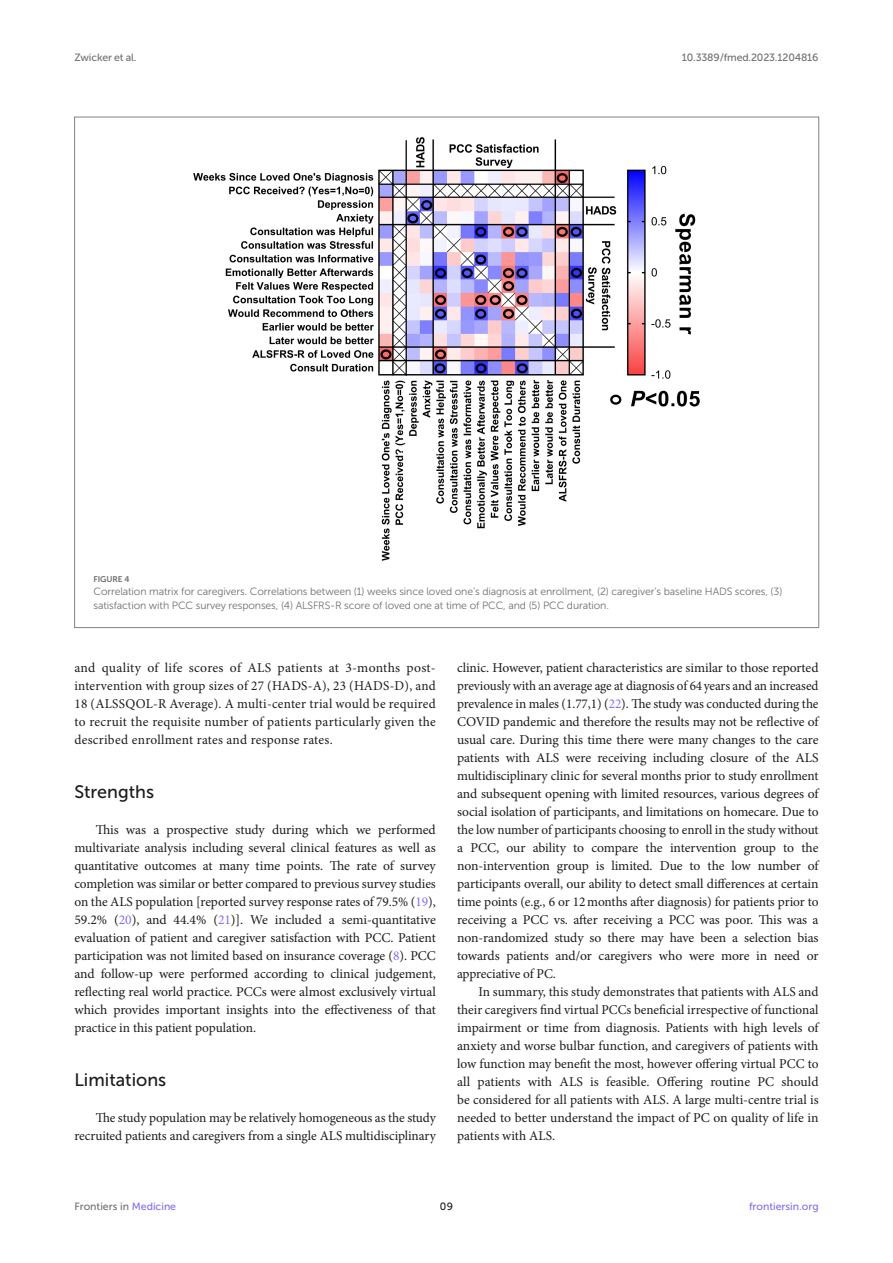
<style>
.page{position:relative;width:893px;height:1263px;background:#fff}
.page>*{position:absolute;margin:0;border:0;box-sizing:border-box;transform-origin:0 0}
.HEAD_2{font:18px "Museo Sans 500";color:#1b1c1b}
.TEXT_FLUSH{font:13.5px/18px "Minion Pro";letter-spacing:-.01em;color:#1b1c1b;text-align:justify}
.TEXT{font:13.5px/18px "Minion Pro";letter-spacing:.005em;color:#1b1c1b;text-align:justify}
.FIG_LEG{font:10.5px/13.5px "Museo Sans 300";letter-spacing:-.01em;color:#706f70}
.t1{font:10.5px "Museo Sans 500";letter-spacing:-.015em;color:#706f70}
.t2{font:10.5px "Museo Sans 500";color:#856df0}
.t3{font:10.5px "Museo Sans 500";color:#1b1c1b}
.FIG_HD{font:8.25px "Museo Sans 700";letter-spacing:-.01em;color:#706f70}
.s1{color:#856df0}
</style>
<div class="page">
<img style="left:193px;top:137px;width:507px;height:424px">
<p class="t1" style="left:74px;top:51px;width:64px">Zwicker et al.</p>
<p class="t1" style="left:682px;top:51px;width:138px">10.3389/fmed.2023.1204816</p>
<p class="FIG_HD" style="left:94px;top:574px;width:37px">FIGURE 4</p>
<p class="FIG_LEG" style="left:94px;top:585px;width:690px">Correlation matrix for caregivers. Correlations between (1) weeks since loved one’s diagnosis at enrollment, (2) caregiver’s baseline HADS scores, (3) satisfaction with PCC survey responses, (4) ALSFRS-R score of loved one at time of PCC, and (5) PCC duration.</p>
<p class="TEXT" style="left:74px;top:659px;width:363px">and quality of life scores of ALS patients at 3-months post&shy;intervention with group sizes of 27 (HADS-A), 23 (HADS-D), and 18 (ALSSQOL-R Average). A multi-center trial would be required to recruit the requisite number of patients particularly given the described enrollment rates and response rates.</p>
<p class="HEAD_2" style="left:74px;top:782px;width:81px">Strengths</p>
<p class="TEXT_FLUSH" style="left:74px;top:821px;width:363px;text-indent:21px">This was a prospective study during which we performed multivariate analysis including several clinical features as well as quantitative outcomes at many time points. The rate of survey completion was similar or better compared to previous survey studies on the ALS population [reported survey response rates of 79.5% (<span class="s1">19</span>), 59.2% (<span class="s1">20</span>), and 44.4% (<span class="s1">21</span>)]. We included a semi-quantitative evaluation of patient and caregiver satisfaction with PCC. Patient participation was not limited based on insurance coverage (<span class="s1">8</span>). PCC and follow-up were performed according to clinical judgement, reflecting real world practice. PCCs were almost exclusively virtual which provides important insights into the effectiveness of that practice in this patient population.</p>
<p class="HEAD_2" style="left:74px;top:1070px;width:93px">Limitations</p>
<p class="TEXT_FLUSH" style="left:74px;top:1109px;width:363px;text-align:right">The study population may be relatively homogeneous as the study recruited patients and caregivers from a single ALS multidisciplinary</p>
<p class="TEXT_FLUSH" style="left:457px;top:659px;width:363px">clinic. However, patient characteristics are similar to those reported previously with an average age at diagnosis of 64years and an increased prevalence in males (1.77,1) (<span class="s1">22</span>). The study was conducted during the COVID pandemic and therefore the results may not be reflective of usual care. During this time there were many changes to the care patients with ALS were receiving including closure of the ALS multidisciplinary clinic for several months prior to study enrollment and subsequent opening with limited resources, various degrees of social isolation of participants, and limitations on homecare. Due to the low number of participants choosing to enroll in the study without a PCC, our ability to compare the intervention group to the non-intervention group is limited. Due to the low number of participants overall, our ability to detect small differences at certain time points (e.g., 6 or 12months after diagnosis) for patients prior to receiving a PCC vs. after receiving a PCC was poor. This was a non-randomized study so there may have been a selection bias towards patients and/or caregivers who were more in need or appreciative of PC.</p>
<p class="TEXT" style="left:457px;top:983px;width:363px;text-indent:21px">In summary, this study demonstrates that patients with ALS and their caregivers find virtual PCCs beneficial irrespective of functional impairment or time from diagnosis. Patients with high levels of anxiety and worse bulbar function, and caregivers of patients with low function may benefit the most, however offering virtual PCC to all patients with ALS is feasible. Offering routine PC should be considered for all patients with ALS. A large multi-centre trial is needed to better understand the impact of PC on quality of life in patients with ALS.</p>
<p class="t1" style="left:74px;top:1200px;width:103px">Frontiers in <span class="s1">Medicine</span></p>
<p class="t3" style="left:440px;top:1200px;width:15px">09</p>
<p class="t2" style="left:749px;top:1200px;width:71px">frontiersin.org</p>
</div>
